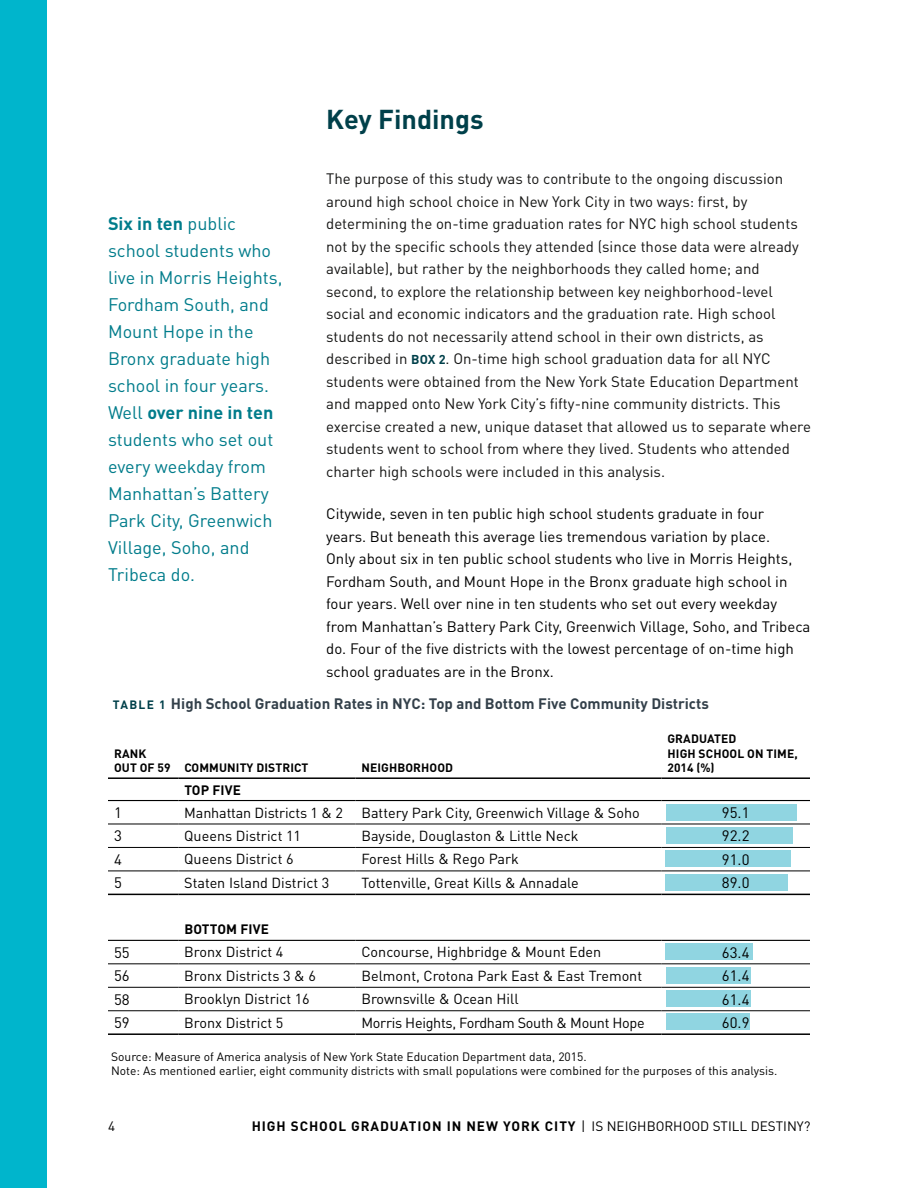
<style>
.page{position:relative;width:918px;height:1188px;background:#fff}
.page>*{position:absolute;margin:0;border:0;box-sizing:border-box;transform-origin:0 0}
.t1{font:700 27px "DINOT";color:#00404a}
.t2{font:18px/27px "DINOT";color:#007c8b}
.t3{font:15px/22.5px "DINOT";color:#141413}
.t4{font:15px/22.5px "DINOT";color:#000}
.t5{font:700 15px "DINOT";color:#33404a}
.t6{font:14.4px "DINOT";color:#000}
.t7{font:14.4px "DINOT";letter-spacing:-.02em;color:#000}
.t8{font:700 13.5px "DINOT";letter-spacing:.07em;color:#000}
.t9{font:700 13.5px "DINOT";letter-spacing:.01em;color:#000}
.t10{font:13.5px "DINOT";color:#000}
.t11{font:12px/14.4px "DINOT";color:#000}
.t12{font:700 12px/14.4px "DINOT";letter-spacing:.01em;color:#000}
.s1{font-weight:700}
.s2{font-weight:700;font-size:12.75px;color:#00404a}
.s3{font-size:12px;color:#00404a}
.s4{font-weight:400}
</style>
<div class="page">
<div style="left:0;top:0;width:46px;height:1188px;background:#00b5cc"></div>
<div style="left:666px;top:804px;width:130px;height:17px;background:#90d5e1"></div>
<div style="left:666px;top:827px;width:127px;height:17px;background:#90d5e1"></div>
<div style="left:666px;top:851px;width:125px;height:16px;background:#90d5e1"></div>
<div style="left:666px;top:874px;width:122px;height:17px;background:#90d5e1"></div>
<div style="left:666px;top:944px;width:87px;height:16px;background:#90d5e1"></div>
<div style="left:666px;top:967px;width:84px;height:17px;background:#90d5e1"></div>
<div style="left:666px;top:990px;width:84px;height:17px;background:#90d5e1"></div>
<div style="left:666px;top:1013px;width:83px;height:17px;background:#90d5e1"></div>
<hr style="left:108px;top:964px;width:70px;height:1px;background:#000">
<hr style="left:178px;top:964px;width:177px;height:1px;background:#000">
<hr style="left:355px;top:964px;width:307px;height:1px;background:#000">
<hr style="left:662px;top:964px;width:148px;height:1px;background:#000">
<hr style="left:108px;top:987px;width:70px;height:1px;background:#000">
<hr style="left:178px;top:987px;width:177px;height:1px;background:#000">
<hr style="left:355px;top:987px;width:307px;height:1px;background:#000">
<hr style="left:662px;top:987px;width:148px;height:1px;background:#000">
<hr style="left:108px;top:847px;width:70px;height:1px;background:#000">
<hr style="left:178px;top:847px;width:177px;height:1px;background:#000">
<hr style="left:355px;top:847px;width:307px;height:1px;background:#000">
<hr style="left:662px;top:847px;width:148px;height:1px;background:#000">
<hr style="left:108px;top:940px;width:70px;height:1px;background:#000">
<hr style="left:178px;top:940px;width:177px;height:1px;background:#000">
<hr style="left:355px;top:940px;width:307px;height:1px;background:#000">
<hr style="left:662px;top:940px;width:148px;height:1px;background:#000">
<hr style="left:108px;top:777px;width:70px;height:2px;background:#000">
<hr style="left:178px;top:777px;width:177px;height:2px;background:#000">
<hr style="left:355px;top:777px;width:307px;height:2px;background:#000">
<hr style="left:662px;top:777px;width:148px;height:2px;background:#000">
<hr style="left:108px;top:871px;width:70px;height:1px;background:#000">
<hr style="left:178px;top:871px;width:177px;height:1px;background:#000">
<hr style="left:355px;top:871px;width:307px;height:1px;background:#000">
<hr style="left:662px;top:871px;width:148px;height:1px;background:#000">
<hr style="left:108px;top:894px;width:70px;height:1px;background:#000">
<hr style="left:178px;top:894px;width:177px;height:1px;background:#000">
<hr style="left:355px;top:894px;width:307px;height:1px;background:#000">
<hr style="left:662px;top:894px;width:148px;height:1px;background:#000">
<hr style="left:108px;top:1010px;width:70px;height:1px;background:#000">
<hr style="left:178px;top:1010px;width:177px;height:1px;background:#000">
<hr style="left:355px;top:1010px;width:307px;height:1px;background:#000">
<hr style="left:662px;top:1010px;width:148px;height:1px;background:#000">
<hr style="left:108px;top:1033px;width:70px;height:2px;background:#000">
<hr style="left:178px;top:1033px;width:177px;height:2px;background:#000">
<hr style="left:355px;top:1033px;width:307px;height:2px;background:#000">
<hr style="left:662px;top:1033px;width:148px;height:2px;background:#000">
<hr style="left:108px;top:800px;width:70px;height:1px;background:#000">
<hr style="left:178px;top:800px;width:177px;height:1px;background:#000">
<hr style="left:355px;top:800px;width:307px;height:1px;background:#000">
<hr style="left:662px;top:800px;width:148px;height:1px;background:#000">
<hr style="left:108px;top:824px;width:70px;height:1px;background:#000">
<hr style="left:178px;top:824px;width:177px;height:1px;background:#000">
<hr style="left:355px;top:824px;width:307px;height:1px;background:#000">
<hr style="left:662px;top:824px;width:148px;height:1px;background:#000">
<p class="t2" style="left:108px;top:209px;width:176px"><span class="s1">Six in ten</span> public school students who live in Morris Heights,<br>Fordham South, and<br>Mount Hope in the<br>Bronx graduate high school in four years.<br>Well <span class="s1">over nine in ten </span>students who set out every weekday from<br>Manhattan’s Battery<br>Park City, Greenwich<br>Village, Soho, and<br>Tribeca do.</p>
<h1 class="t1" style="left:326px;top:101px;width:159px">Key Findings</h1>
<p class="t3" style="left:326px;top:167px;width:486px">The purpose of this study was to contribute to the ongoing discussion around high school choice in New York City in two ways: first, by determining the on-time graduation rates for NYC high school students not by the specific schools they attended (since those data were already available), but rather by the neighborhoods they called home; and second, to explore the relationship between key neighborhood-level social and economic indicators and the graduation rate. High school students do not necessarily attend school in their own districts, as described in <span class="s2">BOX 2</span>. On-time high school graduation data for all NYC students were obtained from the New York State Education Department and mapped onto New York City’s fifty-nine community districts. This exercise created a new, unique dataset that allowed us to separate where students went to school from where they lived. Students who attended charter high schools were included in this analysis.</p>
<p class="t4" style="left:326px;top:502px;width:486px">Citywide, seven in ten public high school students graduate in four<br>years. But beneath this average lies tremendous variation by place.<br>Only about six in ten public school students who live in Morris Heights, Fordham South, and Mount Hope in the Bronx graduate high school in four years. Well over nine in ten students who set out every weekday from Manhattan’s Battery Park City, Greenwich Village, Soho, and Tribeca do. Four of the five districts with the lowest percentage of on-time high school graduates are in the Bronx.</p>
<p class="t5" style="left:113px;top:693px;width:598px"><span class="s3">TABL E 1</span> High School Graduation Rates in NYC: Top and Bottom Five Community Districts</p>
<p class="t12" style="left:114px;top:746px;width:18px">Rank out</p>
<p class="t12" style="left:140px;top:760px;width:61px">of 59 Community</p>
<p class="t12" style="left:256px;top:760px;width:16px">District</p>
<p class="t12" style="left:361px;top:760px;width:18px">Neighborhood</p>
<p class="t8" style="left:184px;top:780px;width:58px">TOP FIVE</p>
<p class="t12" style="left:667px;top:731px;width:132px">GRADUATED<br>HIGH SCHOOL ON TIME,<br>2014 (%)</p>
<p class="t4" style="left:114px;top:801px;width:9px">1</p>
<p class="t6" style="left:184px;top:803px;width:160px">Manhattan Districts 1 &amp; 2</p>
<p class="t6" style="left:361px;top:803px;width:280px">Battery Park City, Greenwich Village &amp; Soho</p>
<p class="t4" style="left:722px;top:801px;width:29px">95.1</p>
<p class="t4" style="left:114px;top:824px;width:9px">3</p>
<p class="t6" style="left:184px;top:826px;width:118px">Queens District 11</p>
<p class="t6" style="left:361px;top:826px;width:219px">Bayside, Douglaston &amp; Little Neck</p>
<p class="t4" style="left:722px;top:824px;width:29px">92.2</p>
<p class="t4" style="left:114px;top:848px;width:9px">4</p>
<p class="t6" style="left:184px;top:849px;width:111px">Queens District 6</p>
<p class="t6" style="left:361px;top:849px;width:159px">Forest Hills &amp; Rego Park</p>
<p class="t4" style="left:722px;top:848px;width:29px">91.0</p>
<p class="t4" style="left:114px;top:871px;width:9px">5</p>
<p class="t6" style="left:184px;top:873px;width:147px">Staten Island District 3</p>
<p class="t6" style="left:361px;top:873px;width:219px">Tottenville, Great Kills &amp; Annadale</p>
<p class="t4" style="left:722px;top:871px;width:29px">89.0</p>
<p class="t9" style="left:184px;top:920px;width:86px">BOTTOM FIVE</p>
<p class="t4" style="left:114px;top:941px;width:17px">55</p>
<p class="t6" style="left:184px;top:942px;width:101px">Bronx District 4</p>
<p class="t6" style="left:361px;top:942px;width:241px">Concourse, Highbridge &amp; Mount Eden</p>
<p class="t4" style="left:722px;top:941px;width:29px">63.4</p>
<p class="t4" style="left:114px;top:964px;width:17px">56</p>
<p class="t6" style="left:184px;top:966px;width:133px">Bronx Districts 3 &amp; 6</p>
<p class="t6" style="left:361px;top:966px;width:282px">Belmont, Crotona Park East &amp; East Tremont</p>
<p class="t4" style="left:722px;top:964px;width:29px">61.4</p>
<p class="t4" style="left:114px;top:987px;width:17px">58</p>
<p class="t6" style="left:184px;top:989px;width:127px">Brooklyn District 16</p>
<p class="t6" style="left:361px;top:989px;width:159px">Brownsville &amp; Ocean Hill</p>
<p class="t4" style="left:722px;top:987px;width:29px">61.4</p>
<p class="t4" style="left:114px;top:1011px;width:17px">59</p>
<p class="t6" style="left:184px;top:1013px;width:101px">Bronx District 5</p>
<p class="t7" style="left:361px;top:1013px;width:285px">Morris Heights, Fordham South &amp; Mount Hope</p>
<p class="t4" style="left:722px;top:1011px;width:29px">60.9</p>
<p class="t11" style="left:111px;top:1049px;width:668px">Source: Measure of America analysis of New York State Education Department data, 2015.<br>Note: As mentioned earlier, eight community districts with small populations were combined for the purposes of this analysis.</p>
<p class="t10" style="left:108px;top:1117px;width:9px">4</p>
<p class="t8" style="left:252px;top:1117px;width:560px">HIGH SCHOOL GRADUATION IN NEW YORK CITY <span class="s4">| IS NEIGHBORHOOD STILL DESTINY?</span></p>
</div>
